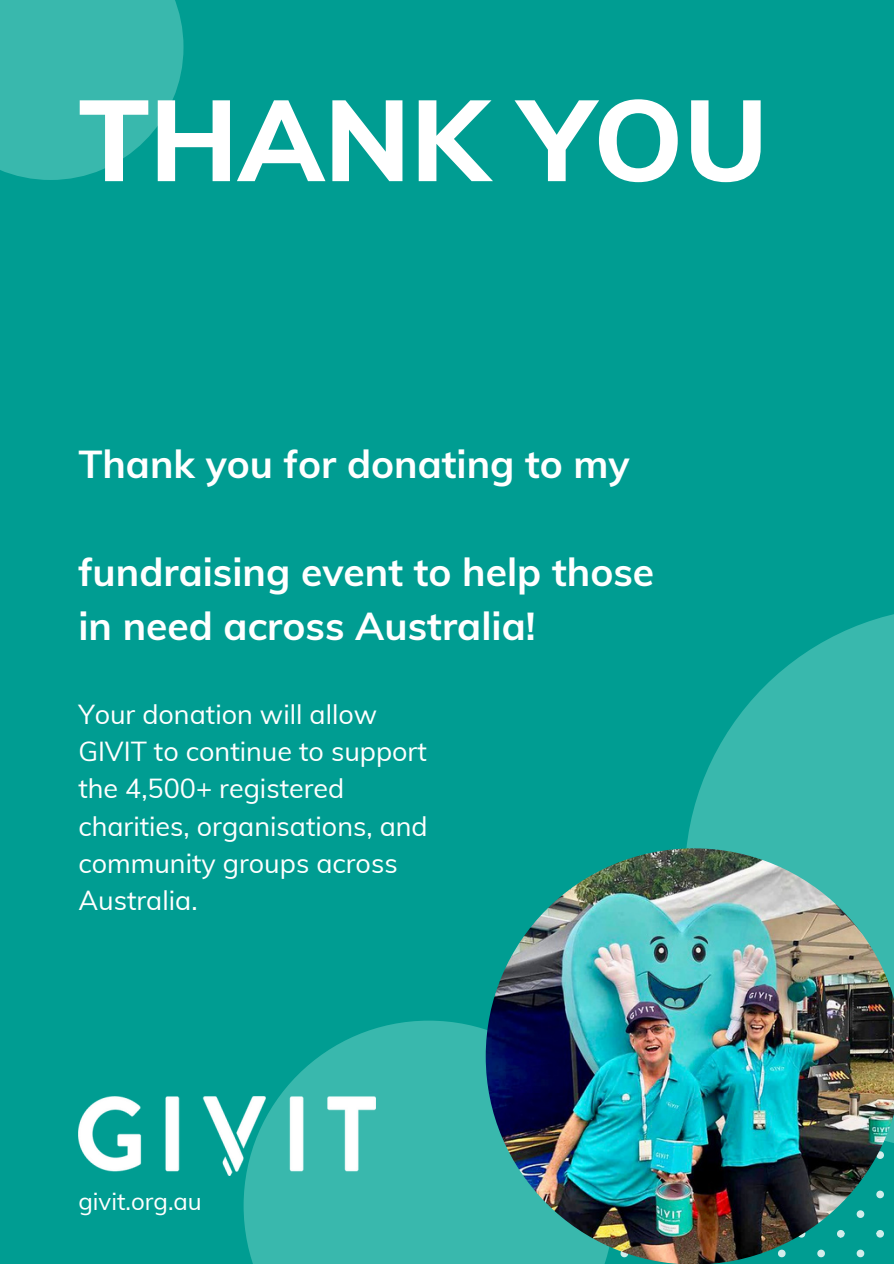
<style>
.page{position:relative;width:894px;height:1264px;background:#fff}
.page>*{position:absolute;margin:0;border:0;box-sizing:border-box;transform-origin:0 0}
.t1{font:800 113.4px "Muli";color:#fff}
.t2{font:700 38.85px/54px "Muli";color:#fff}
.t3{font:26.85px/37.2px "Muli";color:#fff}
.t4{font:24px "Muli";color:#fff}
</style>
<div class="page">
<div style="left:0;top:0;width:893px;height:1263px;background:#009d92"></div>
<svg style="left:686px;top:614px;width:207px;height:234px;fill:#39b8ad"></svg>
<div style="left:243px;top:1020px;width:370px;height:243px;background:#39b8ad"></div>
<img style="left:485px;top:848px;width:408px;height:415px">
<img style="left:78px;top:1096px;width:298px;height:79px">
<div style="left:0;top:0;width:183px;height:180px;background:#39b8ad"></div>
<p class="t1" style="left:78px;top:67px;width:691px">THANK YOU</p>
<p class="t2" style="left:78px;top:437px;width:552px">Thank you for donating to my</p>
<p class="t2" style="left:78px;top:544px;width:577px">fundraising event to help those in need across Australia!</p>
<p class="t3" style="left:78px;top:695px;width:351px">Your donation will allow<br>GIVIT to continue to support the 4,500+ registered charities, organisations, and community groups across<br>Australia.</p>
<p class="t4" style="left:78px;top:1185px;width:125px">givit.org.au</p>
</div>
